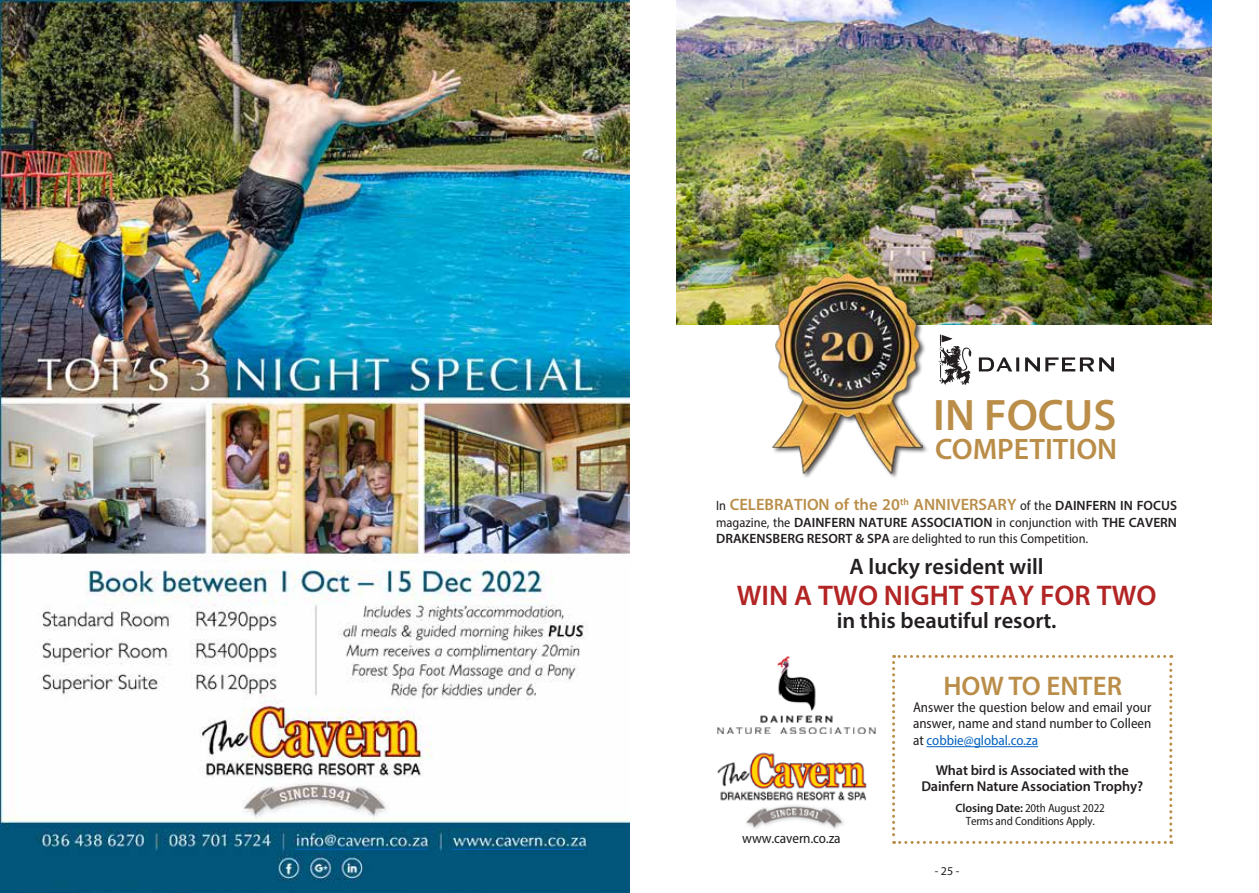
<style>
.page{position:relative;width:1259px;height:893px;background:#fff}
.page>*{position:absolute;margin:0;border:0;box-sizing:border-box;transform-origin:0 0}
.t1{font:600 44.25px "Myriad Pro";color:#ba8e49}
.t2{font:600 29.7px "Myriad Pro";color:#ba8e49}
.t3{font:600 28.5px "Myriad Pro";color:#b32424}
.t4{font:600 27px "Myriad Pro";color:#ba8e49}
.t5{font:600 22.5px "Myriad Pro";color:#231f20}
.t6{font:600 16.5px "Myriad Pro";color:#ba8e49}
.t7{font:semi-condensed 14.4px "Myriad Pro";letter-spacing:-.01em;color:#231f20}
.t8{font:semi-condensed 14.25px/16.8px "Myriad Pro";color:#231f20;text-align:justify}
.t9{font:600 14.25px/16.5px "Myriad Pro";letter-spacing:-.01em;color:#231f20;text-align:center}
.t10{font:semi-condensed 13.5px/16.5px "Myriad Pro";color:#231f20}
.t11{font:semi-condensed 12px/13.5px "Myriad Pro";letter-spacing:-.01em;color:#231f20;text-align:center}
.t12{font:12px "Myriad Pro";color:#231f20}
.s1{font-weight:400;font-stretch:semi-condensed;font-size:13.5px;color:#231f20}
.s2{font-size:13.5px;color:#231f20}
.s3{font-weight:600;font-stretch:normal}
.s4{color:#0563c1}
</style>
<div class="page">
<img style="left:0;top:0;width:629px;height:893px">
<hr style="left:295px;top:849px;width:132px;height:1px;background:#0563c1">
<hr style="left:452px;top:849px;width:133px;height:1px;background:#0563c1">
<img style="left:677px;top:0;width:534px;height:325px">
<svg style="left:938px;top:334px;width:33px;height:51px"></svg>
<svg style="left:979px;top:357px;width:40px;height:14px"></svg>
<svg style="left:1025px;top:357px;width:89px;height:14px"></svg>
<img style="left:717px;top:752px;width:150px;height:77px">
<img style="left:717px;top:656px;width:159px;height:78px">
<div style="left:772px;top:273px;width:157px;height:207px;background:#231f20;opacity:.75"></div>
<img style="left:772px;top:274px;width:150px;height:199px">
<svg style="left:892px;top:655px;width:280px;height:189px"></svg>
<hr style="left:926px;top:746px;width:112px;height:1px;background:#0563c1">
<h1 class="t1" style="left:933px;top:387px;width:185px">IN FOCUS</h1>
<h2 class="t2" style="left:935px;top:430px;width:184px">COMPETITION</h2>
<p class="t6" style="left:716px;top:494px;width:462px"><span class="s1">In</span> CELEBRATION of the 20<sup>th</sup> ANNIVERSARY <span class="s1">of the</span> <span class="s2">DAINFERN IN FOCUS</span></p>
<p class="t10" style="left:716px;top:514px;width:462px">magazine, the <span class="s3">DAINFERN NATURE ASSOCIATION</span> in conjunction with <span class="s3">THE CAVERN<br>DRAKENSBERG RESORT &amp; SPA</span> are delighted to run this Competition.</p>
<h3 class="t5" style="left:849px;top:553px;width:196px">A lucky resident will</h3>
<h3 class="t3" style="left:737px;top:578px;width:421px">WIN A TWO NIGHT STAY FOR TWO</h3>
<h3 class="t5" style="left:836px;top:606px;width:221px">in this beautiful resort.</h3>
<h3 class="t4" style="left:943px;top:669px;width:180px">HOW TO ENTER</h3>
<p class="t8" style="left:913px;top:698px;width:240px">Answer the question below and email your answer, name and stand number to Colleen at <span class="s4">cobbie@global.co.za</span></p>
<p class="t9" style="left:921px;top:761px;width:223px">What bird is Associated with the<br>Dainfern Nature Association Trophy?</p>
<p class="t7" style="left:742px;top:829px;width:100px">www.cavern.co.za</p>
<p class="t11" style="left:955px;top:801px;width:151px"><span class="s3">Closing Date:</span> 20th August 2022<br>Terms and Conditions Apply.</p>
<p class="t12" style="left:934px;top:864px;width:26px">- 25 -</p>
</div>
